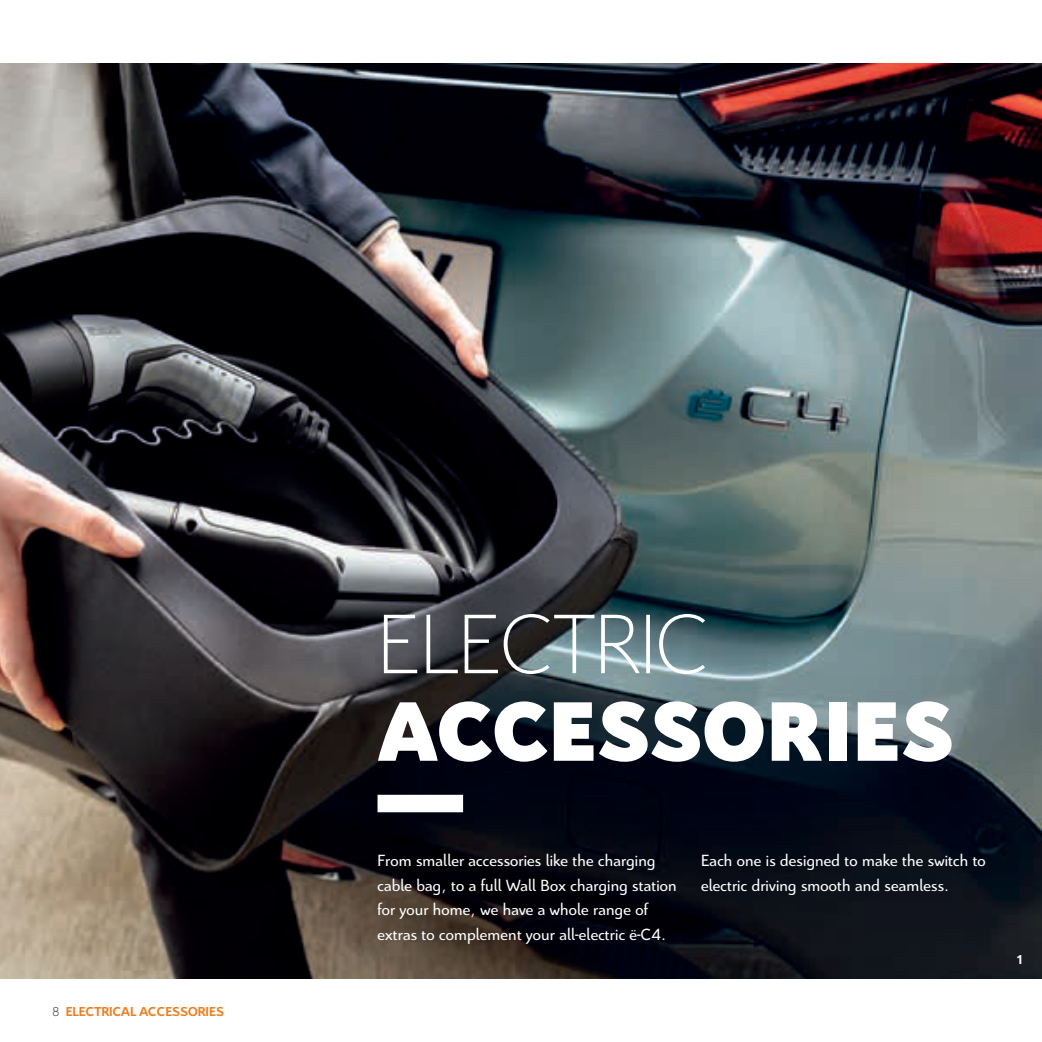
<style>
.page{position:relative;width:1042px;height:1042px;background:#fff}
.page>*{position:absolute;margin:0;border:0;box-sizing:border-box;transform-origin:0 0}
.t1{font:900 91px "Citroen";color:#fff}
.t2{font:300 91px "Citroen";color:#fff}
.t3{font:17.5px/24.5px "Citroen";letter-spacing:.01em;color:#fff}
.t4{font:700 14px "Citroen";color:#ea8023}
.t5{font:700 14px "Citroen";color:#fff}
.s1{font-weight:300;color:#231f20}
</style>
<div class="page">
<img style="left:0;top:63px;width:1042px;height:916px">
<div style="left:377px;top:795px;width:86px;height:17px;background:#fff"></div>
<p class="t4" style="left:52px;top:1001px;width:173px"><span class="s1">8</span> ELECTRICAL ACCESSORIES</p>
<h1 class="t2" style="left:377px;top:582px;width:333px">ELECTRIC</h1>
<h1 class="t1" style="left:377px;top:665px;width:578px">ACCESSORIES</h1>
<p class="t3" style="left:377px;top:848px;width:301px">From smaller accessories like the charging cable bag, to a full Wall Box charging station for your home, we have a whole range of extras to complement your all-electric ë-C4.</p>
<p class="t3" style="left:701px;top:848px;width:286px">Each one is designed to make the switch to electric driving smooth and seamless.</p>
<p class="t5" style="left:1016px;top:950px;width:9px">1</p>
</div>
